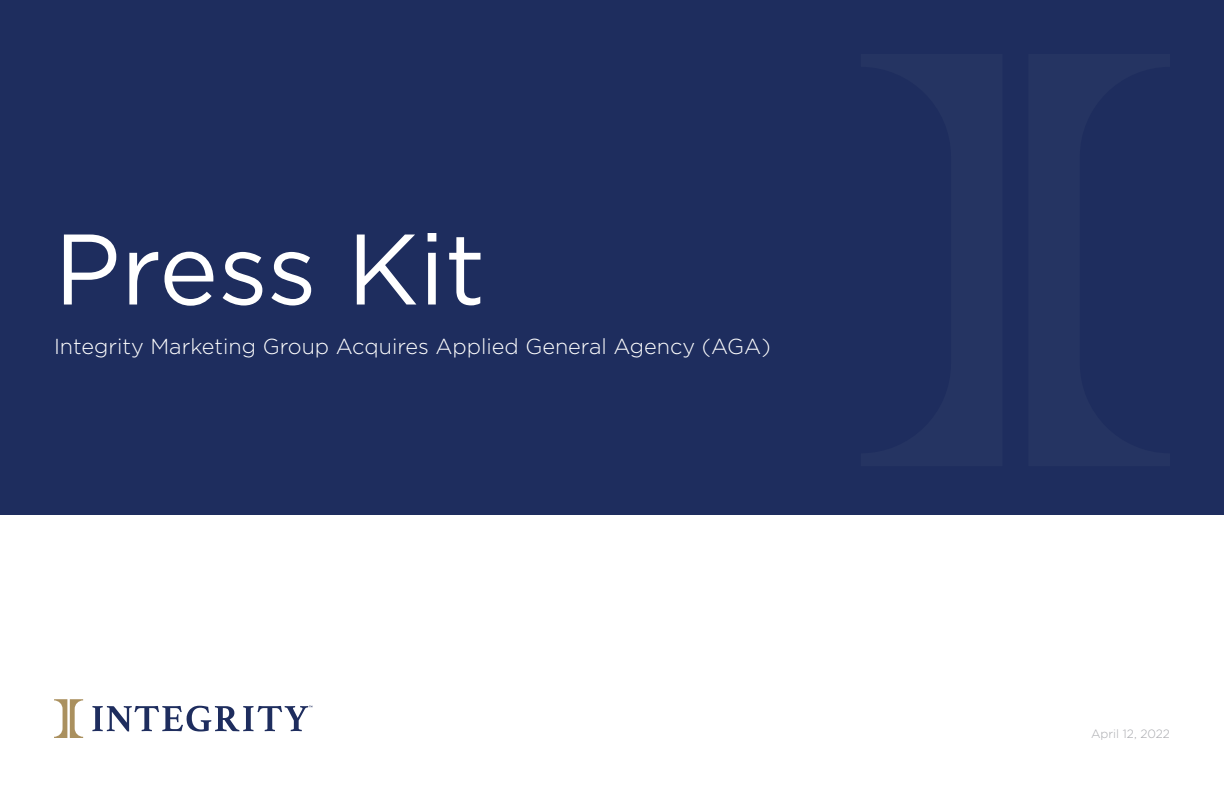
<style>
.page{position:relative;width:1224px;height:792px;background:#fff}
.page>*{position:absolute;margin:0;border:0;box-sizing:border-box;transform-origin:0 0}
.t1{font:100px "Gotham";color:#fff}
.t2{font:300 21.7px "Gotham";color:#fff}
.t3{font:300 12px "Gotham";color:#a8a9ad}
</style>
<div class="page">
<div style="left:0;top:0;width:1224px;height:514px;background:#1e2d5e"></div>
<svg style="left:54px;top:699px;width:29px;height:39px"></svg>
<svg style="left:92px;top:706px;width:220px;height:25px"></svg>
<h1 class="t1" style="left:54px;top:205px;width:433px">Press Kit</h1>
<p class="t2" style="left:54px;top:333px;width:718px">Integrity Marketing Group Acquires Applied General Agency (AGA)</p>
<p class="t3" style="left:1091px;top:726px;width:80px">April 12, 2022</p>
</div>
